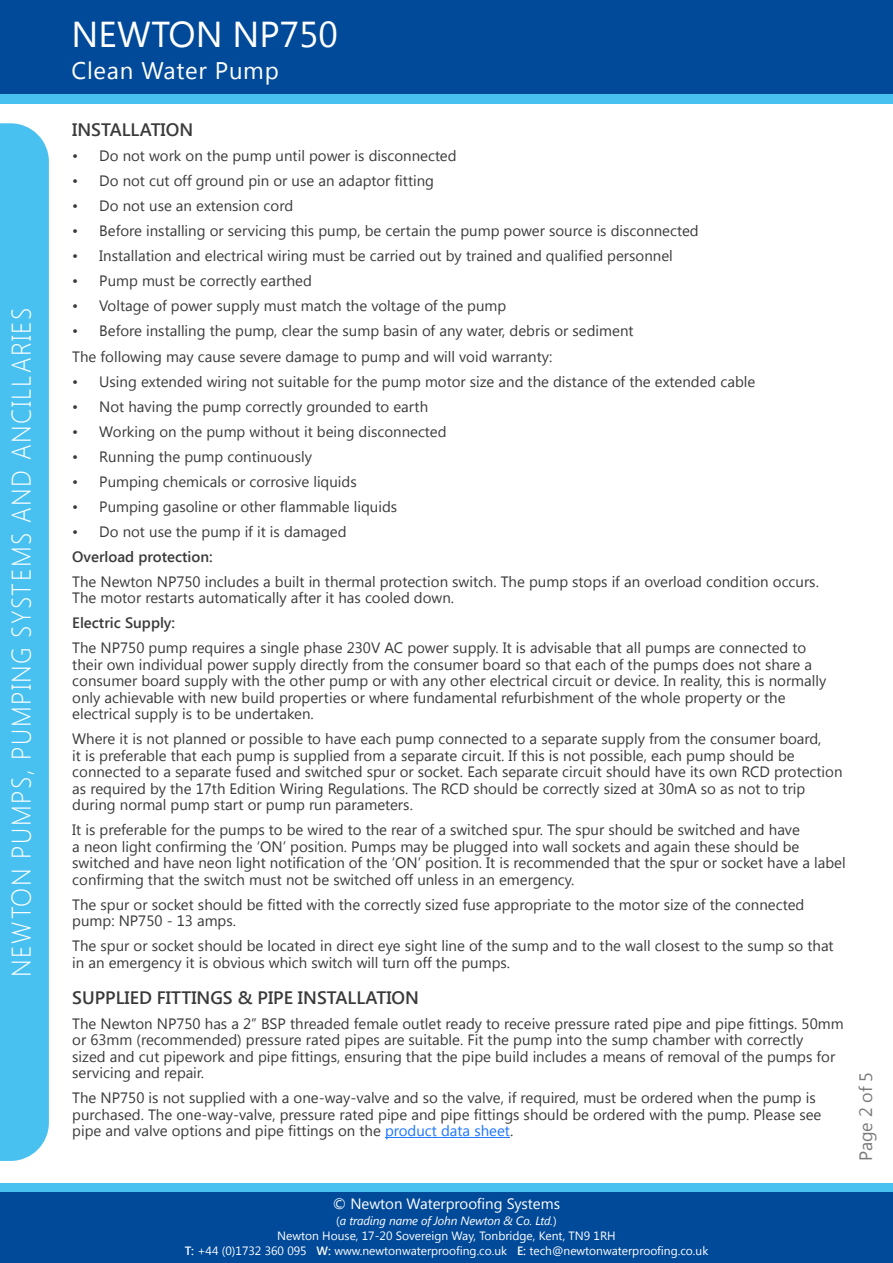
<style>
.page{position:relative;width:893px;height:1263px;background:#fff}
.page>*{position:absolute;margin:0;border:0;box-sizing:border-box;transform-origin:0 0}
.t1{font:36px "Segoe UI";color:#fff}
.t2{font:300 27px "Segoe UI";letter-spacing:.06em;color:#fff;scale:.92 1}
.t3{font:24px "Segoe UI";letter-spacing:.03em;color:#fff}
.t4{font:600 18px "Segoe UI";color:#3b3a3b}
.t5{font:18px "Segoe UI";letter-spacing:-.01em;color:#7b7b7b}
.t6{font:15px/16.5px "Segoe UI";color:#3b3a3b}
.t7{font:600 15px "Segoe UI";color:#3b3a3b}
.t8{font:15px "Segoe UI";color:#fff}
.t9{font:12px/15.6px "Segoe UI";color:#fff;text-align:center}
.s1{color:#1d76ff}
.s2{font-style:italic}
.s3{font-weight:600}
</style>
<div class="page">
<div style="left:0;top:0;width:893px;height:95px;background:#014a99"></div>
<div style="left:0;top:94px;width:893px;height:9px;background:#48c1f1"></div>
<div style="left:0;top:1191px;width:893px;height:72px;background:#014a99"></div>
<div style="left:0;top:1183px;width:893px;height:8px;background:#48c1f1"></div>
<div style="left:0;top:123px;width:49px;height:1038px;background:#48c1f1"></div>
<hr style="left:385px;top:1137px;width:125px;height:1px;background:#1d76ff">
<h2 class="t2" style="left:3px;top:977px;width:729px;rotate:-90deg">NEWTON PUMPS, PUMPING SYSTEMS AND ANCILLARIES</h2>
<h1 class="t1" style="left:71px;top:9px;width:268px">NEWTON NP750</h1>
<h3 class="t3" style="left:71px;top:54px;width:209px">Clean Water Pump</h3>
<p class="t4" style="left:72px;top:117px;width:122px">INSTALLATION</p>
<p class="t6" style="left:72px;top:147px;width:386px">• Do not work on the pump until power is disconnected</p>
<p class="t6" style="left:72px;top:172px;width:363px">• Do not cut off ground pin or use an adaptor fitting</p>
<p class="t6" style="left:72px;top:197px;width:222px">• Do not use an extension cord</p>
<p class="t6" style="left:72px;top:222px;width:628px">• Before installing or servicing this pump, be certain the pump power source is disconnected</p>
<p class="t6" style="left:72px;top:247px;width:602px">• Installation and electrical wiring must be carried out by trained and qualified personnel</p>
<p class="t6" style="left:72px;top:272px;width:241px">• Pump must be correctly earthed</p>
<p class="t6" style="left:72px;top:297px;width:436px">• Voltage of power supply must match the voltage of the pump</p>
<p class="t6" style="left:72px;top:318px;width:563px;line-height:25px">• Before installing the pump, clear the sump basin of any water, debris or sediment<br>The following may cause severe damage to pump and will void warranty:</p>
<p class="t6" style="left:72px;top:372px;width:685px">• Using extended wiring not suitable for the pump motor size and the distance of the extended cable</p>
<p class="t6" style="left:72px;top:397px;width:357px">• Not having the pump correctly grounded to earth</p>
<p class="t6" style="left:72px;top:422px;width:376px">• Working on the pump without it being disconnected</p>
<p class="t6" style="left:72px;top:447px;width:241px">• Running the pump continuously</p>
<p class="t6" style="left:72px;top:472px;width:286px">• Pumping chemicals or corrosive liquids</p>
<p class="t6" style="left:72px;top:497px;width:326px">• Pumping gasoline or other flammable liquids</p>
<p class="t6" style="left:72px;top:522px;width:276px">• Do not use the pump if it is damaged</p>
<p class="t7" style="left:72px;top:546px;width:142px">Overload protection:</p>
<p class="t6" style="left:72px;top:572px;width:748px">The Newton NP750 includes a built in thermal protection switch. The pump stops if an overload condition occurs.<br>The motor restarts automatically after it has cooled down.</p>
<p class="t7" style="left:72px;top:612px;width:104px">Electric Supply:</p>
<p class="t6" style="left:72px;top:639px;width:755px">The NP750 pump requires a single phase 230V AC power supply. It is advisable that all pumps are connected to their own individual power supply directly from the consumer board so that each of the pumps does not share a consumer board supply with the other pump or with any other electrical circuit or device. In reality, this is normally only achievable with new build properties or where fundamental refurbishment of the whole property or the electrical supply is to be undertaken.</p>
<p class="t6" style="left:72px;top:730px;width:772px">Where it is not planned or possible to have each pump connected to a separate supply from the consumer board,<br>it is preferable that each pump is supplied from a separate circuit. If this is not possible, each pump should be connected to a separate fused and switched spur or socket. Each separate circuit should have its own RCD protection as required by the 17th Edition Wiring Regulations. The RCD should be correctly sized at 30mA so as not to trip during normal pump start or pump run parameters.</p>
<p class="t6" style="left:72px;top:821px;width:775px">It is preferable for the pumps to be wired to the rear of a switched spur. The spur should be switched and have<br>a neon light confirming the ‘ON’ position. Pumps may be plugged into wall sockets and again these should be switched and have neon light notification of the ‘ON’ position. It is recommended that the spur or socket have a label confirming that the switch must not be switched off unless in an emergency.</p>
<p class="t6" style="left:72px;top:895px;width:734px">The spur or socket should be fitted with the correctly sized fuse appropriate to the motor size of the connected pump: NP750 - 13 amps.</p>
<p class="t6" style="left:72px;top:937px;width:763px">The spur or socket should be located in direct eye sight line of the sump and to the wall closest to the sump so that in an emergency it is obvious which switch will turn off the pumps.</p>
<p class="t4" style="left:72px;top:985px;width:348px">SUPPLIED FITTINGS &amp; PIPE INSTALLATION</p>
<p class="t6" style="left:72px;top:1014px;width:773px">The Newton NP750 has a 2” BSP threaded female outlet ready to receive pressure rated pipe and pipe fittings. 50mm or 63mm (recommended) pressure rated pipes are suitable. Fit the pump into the sump chamber with correctly<br>sized and cut pipework and pipe fittings, ensuring that the pipe build includes a means of removal of the pumps for servicing and repair.</p>
<p class="t6" style="left:72px;top:1089px;width:751px">The NP750 is not supplied with a one-way-valve and so the valve, if required, must be ordered when the pump is purchased. The one-way-valve, pressure rated pipe and pipe fittings should be ordered with the pump. Please see pipe and valve options and pipe fittings on the <span class="s1">product data sheet</span>.</p>
<p class="t5" style="left:853px;top:1161px;width:90px;rotate:-90deg">Page 2 of 5</p>
<p class="t8" style="left:333px;top:1193px;width:229px">© Newton Waterproofing Systems</p>
<p class="t9" style="left:277px;top:1212px;width:340px">(<span class="s2">a trading name of John Newton &amp; Co. Ltd.</span>)<br>Newton House, 17-20 Sovereign Way, Tonbridge, Kent, TN9 1RH</p>
<p class="t9" style="left:185px;top:1242px;width:525px"><span class="s3">T:</span> +44 (0)1732 360 095 <span class="s3">W:</span> www.newtonwaterproofing.co.uk <span class="s3">E:</span> tech@newtonwaterproofing.co.uk</p>
</div>
